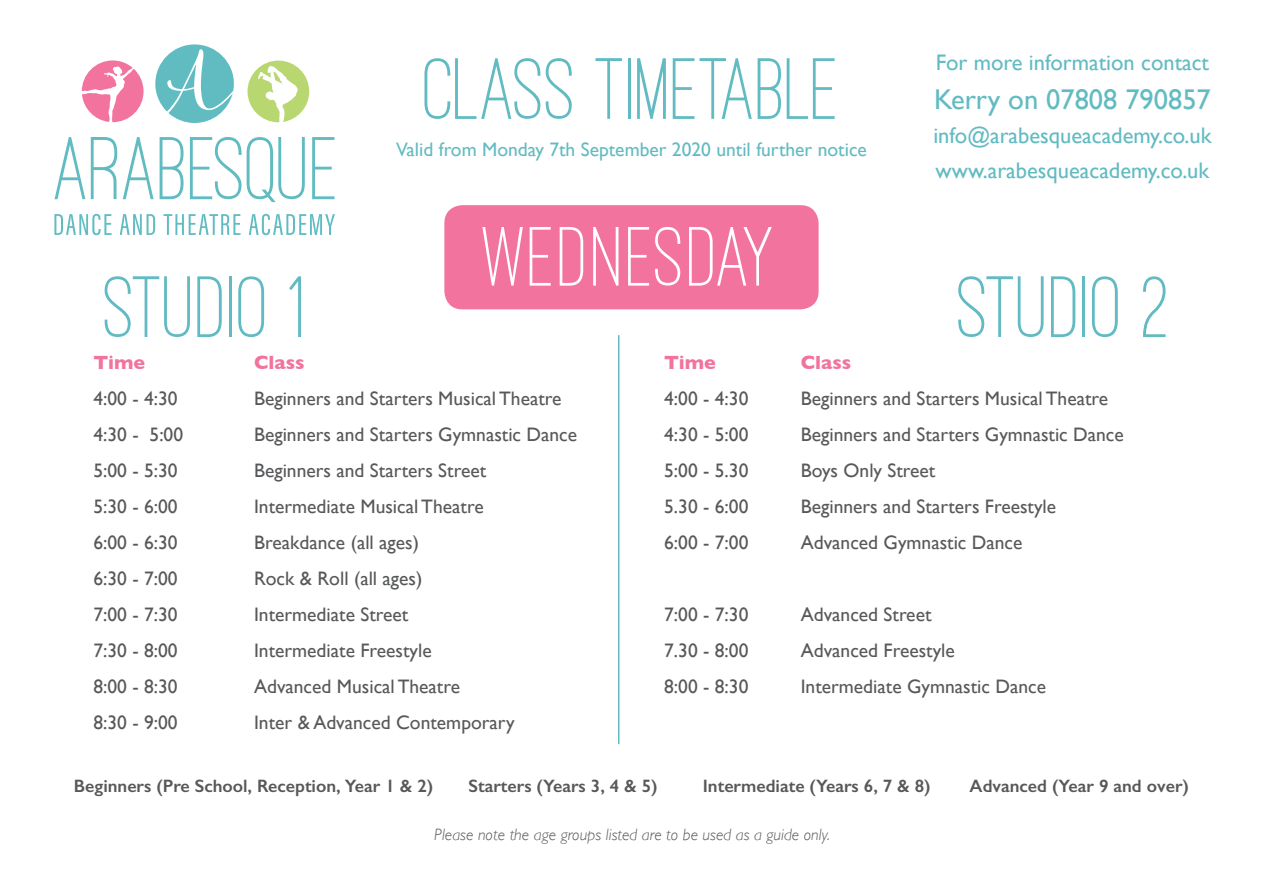
<style>
.page{position:relative;width:1263px;height:893px;background:#fff}
.page>*{position:absolute;margin:0;border:0;box-sizing:border-box;transform-origin:0 0}
.t1{font:500 90px "Ostrich Sans";color:#62bbc2}
.t2{font:500 87px "Ostrich Sans";letter-spacing:.03em;color:#fff}
.t3{font:28.5px "Gill Sans";color:#62bbc2}
.t4{font:22.5px/34.5px "Gill Sans";color:#62bbc2}
.t5{font:19.5px "Gill Sans";color:#57585a}
.t6{font:19.5px "Gill Sans";color:#62bbc2}
.t7{font:700 19.5px "Gill Sans";color:#f2739d}
.t8{font:600 18px "Gill Sans";color:#57585a}
.t9{font:italic 300 16.5px "Gill Sans";color:#57585a}
</style>
<div class="page">
<svg style="left:55px;top:137px;width:30px;height:62px"></svg>
<svg style="left:91px;top:137px;width:26px;height:62px"></svg>
<svg style="left:123px;top:137px;width:31px;height:62px"></svg>
<svg style="left:160px;top:137px;width:24px;height:62px"></svg>
<svg style="left:190px;top:137px;width:115px;height:65px"></svg>
<svg style="left:312px;top:137px;width:22px;height:62px"></svg>
<svg style="left:54px;top:214px;width:58px;height:21px"></svg>
<svg style="left:120px;top:214px;width:35px;height:21px"></svg>
<svg style="left:164px;top:214px;width:77px;height:21px"></svg>
<svg style="left:249px;top:214px;width:86px;height:21px"></svg>
<svg style="left:155px;top:44px;width:79px;height:79px"></svg>
<svg style="left:82px;top:60px;width:62px;height:62px"></svg>
<svg style="left:247px;top:61px;width:62px;height:61px"></svg>
<div style="left:444px;top:205px;width:375px;height:104px;background:#f2739d;border-radius:18px"></div>
<hr style="left:618px;top:335px;width:1px;height:409px;background:#62bbc2">
<h1 class="t1" style="left:104px;top:264px;width:204px">STUDIO 1</h1>
<h1 class="t1" style="left:424px;top:46px;width:417px">CLASS TIMETABLE</h1>
<p class="t6" style="left:396px;top:138px;width:472px">Valid from Monday 7th September 2020 until further notice</p>
<h2 class="t2" style="left:482px;top:215px;width:294px">WEDNESDAY</h2>
<p class="t4" style="left:936px;top:45px;width:275px">For more information contact</p>
<h3 class="t3" style="left:934px;top:82px;width:278px">Kerry on 07808 790857</h3>
<p class="t4" style="left:933px;top:118px;width:280px">info@arabesqueacademy.co.uk www.arabesqueacademy.co.uk</p>
<h1 class="t1" style="left:957px;top:264px;width:215px">STUDIO 2</h1>
<p class="t7" style="left:94px;top:347px;width:53px">Time</p>
<p class="t7" style="left:254px;top:347px;width:52px">Class</p>
<p class="t5" style="left:94px;top:387px;width:86px">4:00 - 4:30</p>
<p class="t5" style="left:254px;top:387px;width:309px">Beginners and Starters Musical Theatre</p>
<p class="t5" style="left:94px;top:423px;width:91px">4:30 - 5:00</p>
<p class="t5" style="left:254px;top:423px;width:325px">Beginners and Starters Gymnastic Dance</p>
<p class="t5" style="left:94px;top:459px;width:86px">5:00 - 5:30</p>
<p class="t5" style="left:254px;top:459px;width:234px">Beginners and Starters Street</p>
<p class="t5" style="left:94px;top:495px;width:86px">5:30 - 6:00</p>
<p class="t5" style="left:254px;top:495px;width:231px">Intermediate Musical Theatre</p>
<p class="t5" style="left:94px;top:531px;width:86px">6:00 - 6:30</p>
<p class="t5" style="left:254px;top:531px;width:167px">Breakdance (all ages)</p>
<p class="t5" style="left:94px;top:567px;width:86px">6:30 - 7:00</p>
<p class="t5" style="left:254px;top:567px;width:170px">Rock &amp; Roll (all ages)</p>
<p class="t5" style="left:94px;top:603px;width:86px">7:00 - 7:30</p>
<p class="t5" style="left:254px;top:603px;width:156px">Intermediate Street</p>
<p class="t5" style="left:94px;top:639px;width:86px">7:30 - 8:00</p>
<p class="t5" style="left:254px;top:639px;width:179px">Intermediate Freestyle</p>
<p class="t5" style="left:94px;top:675px;width:86px">8:00 - 8:30</p>
<p class="t5" style="left:254px;top:675px;width:208px">Advanced Musical Theatre</p>
<p class="t5" style="left:94px;top:711px;width:86px">8:30 - 9:00</p>
<p class="t5" style="left:254px;top:711px;width:262px">Inter &amp; Advanced Contemporary</p>
<p class="t7" style="left:664px;top:347px;width:53px">Time</p>
<p class="t7" style="left:801px;top:347px;width:52px">Class</p>
<p class="t5" style="left:664px;top:387px;width:86px">4:00 - 4:30</p>
<p class="t5" style="left:801px;top:387px;width:309px">Beginners and Starters Musical Theatre</p>
<p class="t5" style="left:664px;top:423px;width:86px">4:30 - 5:00</p>
<p class="t5" style="left:801px;top:423px;width:325px">Beginners and Starters Gymnastic Dance</p>
<p class="t5" style="left:664px;top:459px;width:86px">5:00 - 5.30</p>
<p class="t5" style="left:801px;top:459px;width:136px">Boys Only Street</p>
<p class="t5" style="left:664px;top:495px;width:86px">5.30 - 6:00</p>
<p class="t5" style="left:801px;top:495px;width:257px">Beginners and Starters Freestyle</p>
<p class="t5" style="left:664px;top:531px;width:86px">6:00 - 7:00</p>
<p class="t5" style="left:801px;top:531px;width:223px">Advanced Gymnastic Dance</p>
<p class="t5" style="left:664px;top:603px;width:86px">7:00 - 7:30</p>
<p class="t5" style="left:801px;top:603px;width:132px">Advanced Street</p>
<p class="t5" style="left:664px;top:639px;width:86px">7.30 - 8:00</p>
<p class="t5" style="left:801px;top:639px;width:156px">Advanced Freestyle</p>
<p class="t5" style="left:664px;top:675px;width:86px">8:00 - 8:30</p>
<p class="t5" style="left:801px;top:675px;width:247px">Intermediate Gymnastic Dance</p>
<p class="t8" style="left:74px;top:775px;width:361px">Beginners (Pre School, Reception, Year 1 &amp; 2)</p>
<p class="t8" style="left:468px;top:775px;width:191px">Starters (Years 3, 4 &amp; 5)</p>
<p class="t8" style="left:703px;top:775px;width:229px">Intermediate (Years 6, 7 &amp; 8)</p>
<p class="t8" style="left:970px;top:775px;width:221px">Advanced (Year 9 and over)</p>
<p class="t9" style="left:434px;top:825px;width:397px">Please note the age groups listed are to be used as a guide only.</p>
</div>
